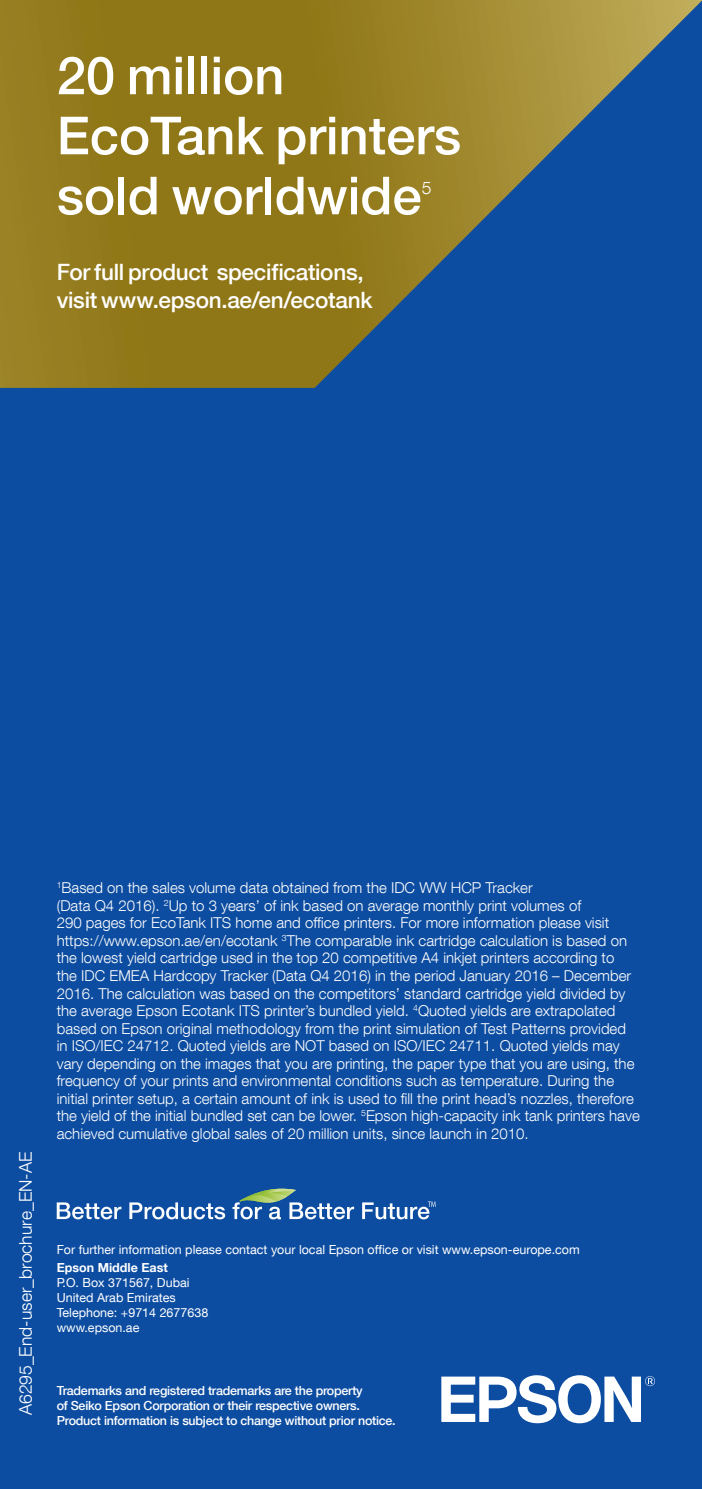
<style>
.page{position:relative;width:702px;height:1489px;background:#fff}
.page>*{position:absolute;margin:0;border:0;box-sizing:border-box;transform-origin:0 0}
.t1{font:500 52.5px/60px "Helvetica Neue LT Com";color:#fff}
.t2{font:500 22.5px/27.5px "Helvetica Neue LT Com";letter-spacing:-.01em;color:#fff}
.t3{font:300 17.5px "Helvetica Neue LT Com";color:#fff}
.t4{font:300 15px/17.5px "Helvetica Neue LT Com";color:#fff}
.t5{font:12.5px/15px "Helvetica Neue LT Com";color:#fff}
.t6{font:500 12.5px/15px "Helvetica Neue LT Com";letter-spacing:-.02em;color:#fff}
.t7{font:700 12.5px "Helvetica Neue LT Com";color:#fff}
</style>
<div class="page">
<div style="left:0;top:0;width:702px;height:1488px;background:#0d4da1"></div>
<svg style="left:441px;top:1375px;width:214px;height:48px"></svg>
<svg style="left:0;top:0;width:702px;height:388px"></svg>
<svg style="left:57px;top:1202px;width:64px;height:17px"></svg>
<svg style="left:129px;top:1202px;width:96px;height:17px"></svg>
<svg style="left:232px;top:1188px;width:122px;height:31px"></svg>
<svg style="left:362px;top:1201px;width:73px;height:18px"></svg>
<h1 class="t1" style="left:57px;top:45px;width:406px">20 million<br>EcoTank printers sold worldwide</h1>
<p class="t3" style="left:421px;top:177px;width:11px">5</p>
<h2 class="t2" style="left:57px;top:258px;width:317px">For full product specifications, visit www.epson.ae/en/ecotank</h2>
<p class="t3" style="left:15px;top:1414px;width:265px;rotate:-90deg">A6295_End-user_brochure_EN-AE</p>
<p class="t4" style="left:57px;top:879px;width:584px"><sup>1</sup>Based on the sales volume data obtained from the IDC WW HCP Tracker<br>(Data Q4 2016). <sup>2</sup>Up to 3 years’ of ink based on average monthly print volumes of<br>290 pages for EcoTank ITS home and office printers. For more information please visit https://www.epson.ae/en/ecotank <sup>3</sup>The comparable ink cartridge calculation is based on the lowest yield cartridge used in the top 20 competitive A4 inkjet printers according to<br>the IDC EMEA Hardcopy Tracker (Data Q4 2016) in the period January 2016 – December 2016. The calculation was based on the competitors’ standard cartridge yield divided by the average Epson Ecotank ITS printer’s bundled yield. <sup>4</sup>Quoted yields are extrapolated based on Epson original methodology from the print simulation of Test Patterns provided in ISO/IEC 24712. Quoted yields are NOT based on ISO/IEC 24711. Quoted yields may vary depending on the images that you are printing, the paper type that you are using, the frequency of your prints and environmental conditions such as temperature. During the initial printer setup, a certain amount of ink is used to fill the print head’s nozzles, therefore the yield of the initial bundled set can be lower. <sup>5</sup>Epson high-capacity ink tank printers have achieved cumulative global sales of 20 million units, since launch in 2010.</p>
<p class="t5" style="left:57px;top:1241px;width:524px">For further information please contact your local Epson office or visit www.epson-europe.com</p>
<p class="t7" style="left:57px;top:1259px;width:113px">Epson Middle East</p>
<p class="t5" style="left:57px;top:1274px;width:153px">P.O. Box 371567, Dubai<br>United Arab Emirates<br>Telephone: +9714 2677638 www.epson.ae</p>
<p class="t6" style="left:57px;top:1382px;width:340px">Trademarks and registered trademarks are the property<br>of Seiko Epson Corporation or their respective owners.<br>Product information is subject to change without prior notice.</p>
</div>
